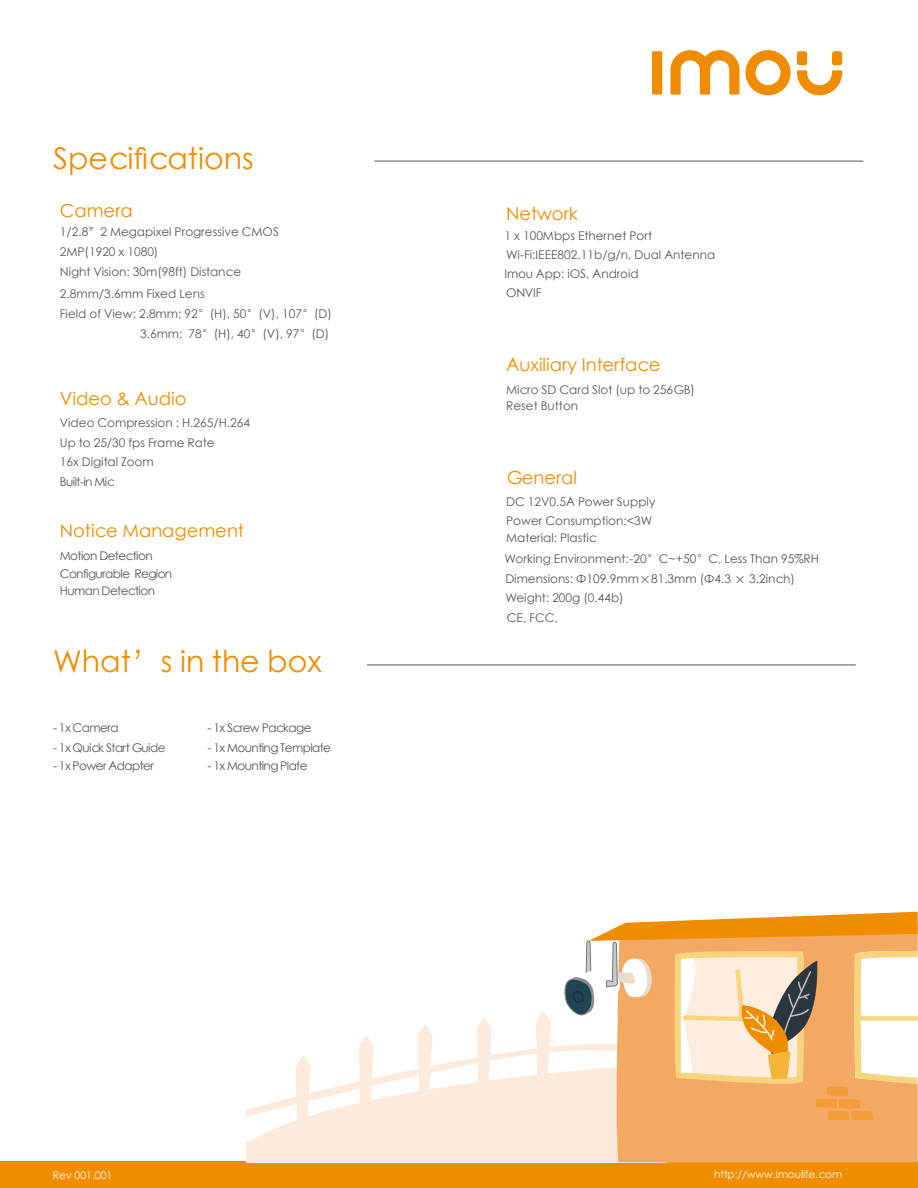
<style>
.page{position:relative;width:918px;height:1188px;background:#fff}
.page>*{position:absolute;margin:0;border:0;box-sizing:border-box;transform-origin:0 0}
.t1{font:30px "ST Xihei";color:#f08c00}
.t2{font:18px "ST Xihei";color:#f08c00}
.t3{font:12px/19.5px "ST Xihei";color:#595757}
.t4{font:12px/18.8px "ST Xihei";letter-spacing:-.05em;color:#595757}
.t5{font:10.5px "ST Xihei";color:#fdfdfe}
</style>
<div class="page">
<hr style="left:374px;top:161px;width:489px;height:1px;background:#595757">
<div style="left:0;top:1161px;width:918px;height:27px;background:#f08c00"></div>
<hr style="left:367px;top:665px;width:489px;height:1px;background:#595757">
<div style="left:652px;top:51px;width:10px;height:44px;background:#f08c00"></div>
<div style="left:797px;top:51px;width:10px;height:14px;background:#f08c00;border-radius:3px"></div>
<div style="left:832px;top:51px;width:10px;height:14px;background:#f08c00;border-radius:3px"></div>
<svg style="left:797px;top:70px;width:45px;height:26px"></svg>
<svg style="left:670px;top:50px;width:121px;height:45px"></svg>
<div style="left:246px;top:1141px;width:421px;height:22px;background:#fceadd"></div>
<div style="left:617px;top:1148px;width:301px;height:14px;background:#f4a962"></div>
<svg style="left:246px;top:911px;width:672px;height:237px"></svg>
<h1 class="t1" style="left:53px;top:137px;width:202px">Specifications</h1>
<h2 class="t2" style="left:60px;top:198px;width:74px">Camera</h2>
<p class="t3" style="left:60px;top:242px;width:183px">2MP(1920 x 1080)<br>Night Vision: 30m(98ft) Distance</p>
<p class="t3" style="left:60px;top:284px;width:146px">2.8mm/3.6mm Fixed Lens</p>
<p class="t3" style="left:60px;top:222px;width:221px">1/2.8”2 Megapixel Progressive CMOS</p>
<p class="t3" style="left:60px;top:304px;width:273px;text-align:right">Field of View: 2.8mm; 92°(H), 50°(V), 107°(D)<br>3.6mm: 78°(H), 40°(V), 97°(D)</p>
<h2 class="t2" style="left:60px;top:385px;width:128px">Video &amp; Audio</h2>
<p class="t3" style="left:60px;top:413px;width:192px">Video Compression : H.265/H.264<br>Up to 25/30 fps Frame Rate<br>16x Digital Zoom<br>Built-in Mic</p>
<h2 class="t2" style="left:60px;top:518px;width:186px">Notice Management</h2>
<p class="t4" style="left:60px;top:546px;width:114px">Motion Detection<br>Configurable Region</p>
<p class="t4" style="left:60px;top:581px;width:97px">Human Detection</p>
<h1 class="t1" style="left:53px;top:640px;width:270px">What’s in the box</h1>
<p class="t4" style="left:53px;top:718px;width:67px">- 1x Camera</p>
<p class="t4" style="left:53px;top:738px;width:114px">- 1x Quick Start Guide</p>
<p class="t4" style="left:53px;top:756px;width:102px">- 1x Power Adapter</p>
<p class="t4" style="left:208px;top:718px;width:105px">- 1x Screw Package</p>
<p class="t4" style="left:208px;top:738px;width:125px">- 1x Mounting Template</p>
<p class="t4" style="left:208px;top:756px;width:101px">- 1x Mounting Plate</p>
<h2 class="t2" style="left:506px;top:200px;width:74px">Network</h2>
<p class="t3" style="left:506px;top:244px;width:211px">Wi-Fi:IEEE802.11b/g/n, Dual Antenna</p>
<p class="t3" style="left:506px;top:283px;width:37px">ONVIF</p>
<p class="t3" style="left:505px;top:225px;width:149px">1 x 100Mbps Ethernet Port</p>
<p class="t3" style="left:505px;top:264px;width:136px">Imou App: iOS, Android</p>
<h2 class="t2" style="left:506px;top:352px;width:156px">Auxiliary Interface</h2>
<p class="t3" style="left:506px;top:381px;width:190px;line-height:16.5px">Micro SD Card Slot (up to 256GB)<br>Reset Button</p>
<h2 class="t2" style="left:506px;top:464px;width:73px">General</h2>
<p class="t3" style="left:506px;top:492px;width:151px;line-height:18.8px">DC 12V0.5A Power Supply<br>Power Consumption:&lt;3W</p>
<p class="t3" style="left:505px;top:549px;width:316px">Working Environment:-20°C~+50°C, Less Than 95%RH</p>
<p class="t3" style="left:506px;top:528px;width:92px">Material: Plastic</p>
<p class="t3" style="left:505px;top:569px;width:291px;line-height:18.8px">Dimensions: Φ109.9mm×81.3mm (Φ4.3 × 3.2inch)<br>Weight: 200g (0.44b)</p>
<p class="t3" style="left:507px;top:607px;width:52px">CE, FCC,</p>
<p class="t5" style="left:53px;top:1168px;width:61px">Rev 001.001</p>
<p class="t5" style="left:714px;top:1167px;width:129px">http://www.imoulife.com</p>
</div>
